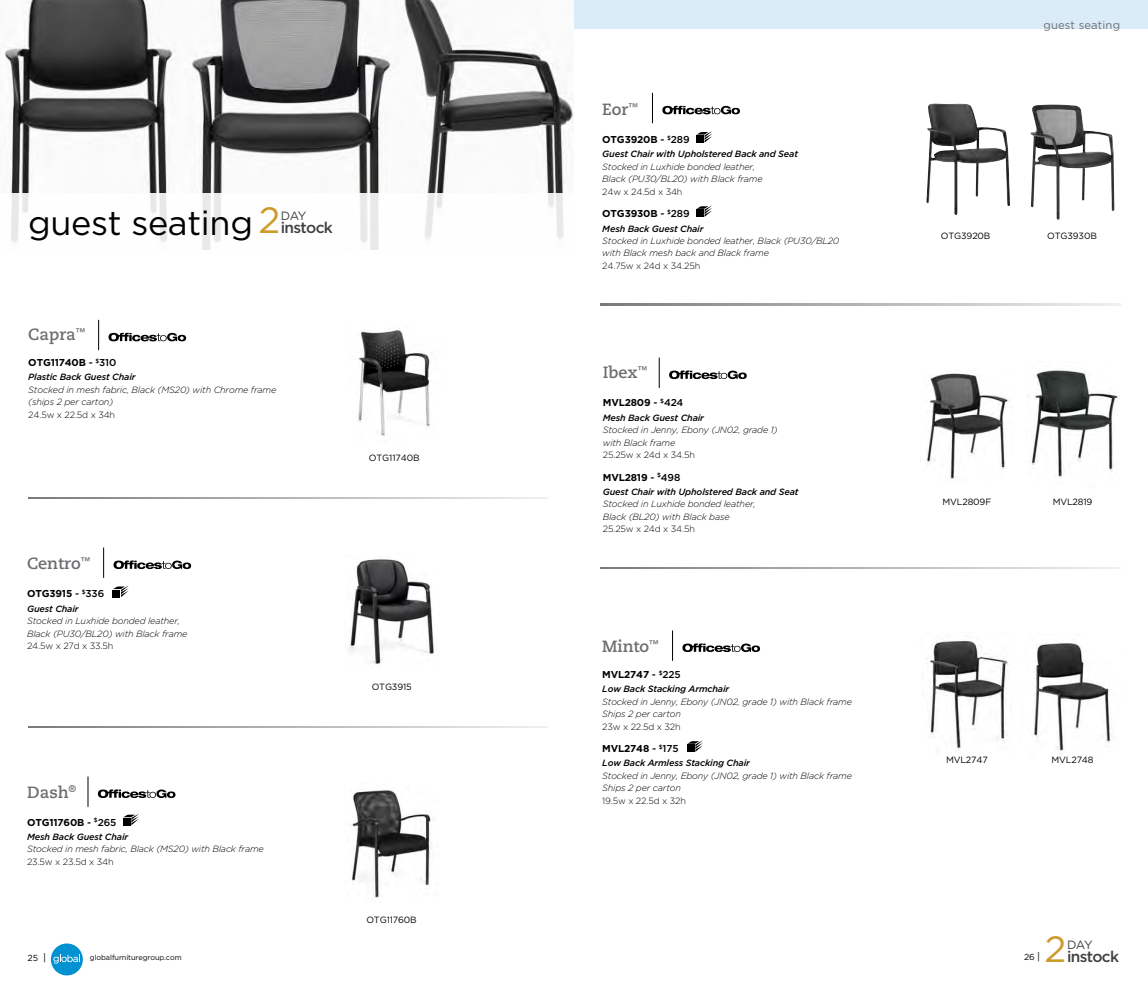
<style>
.page{position:relative;width:1148px;height:990px;background:#fff}
.page>*{position:absolute;margin:0;border:0;box-sizing:border-box;transform-origin:0 0}
.t1{font:36.5px "Gotham";color:#cd9b2b}
.t2{font:34.25px "Gotham";letter-spacing:-.01em;color:#000}
.t3{font:700 16.25px "Caecilia LT Std";color:#6d6e71}
.t4{font:500 15.5px "Gotham";letter-spacing:-.045em;color:#414042}
.t5{font:12px "Gotham";letter-spacing:-.08em;color:#414042}
.t6{font:11.25px "Gotham";letter-spacing:.01em;color:#6d6e71}
.t7{font:700 10px "Gotham";letter-spacing:-.015em;color:#000}
.t8{font:italic 300 9px/12.5px "Gotham";letter-spacing:-.015em;color:#000}
.t9{font:italic 500 9px "Gotham";letter-spacing:-.015em;color:#000}
.t10{font:300 9px "Gotham";letter-spacing:-.015em;color:#000}
.t11{font:9px "Gotham";letter-spacing:-.015em;color:#000}
.t12{font:8.75px "Gotham";color:#000}
.t13{font:7.25px "Gotham";letter-spacing:-.01em;color:#000}
.s1{font-weight:500}
.s2{font-size:10px}
</style>
<div class="page">
<div style="left:51px;top:943px;width:32px;height:32px;background:#0091d1;border-radius:50%"></div>
<svg style="left:53px;top:955px;width:27px;height:9px"></svg>
<div style="left:574px;top:0;width:574px;height:29px;background:#daecf8"></div>
<svg style="left:28px;top:498px;width:520px;height:1px"></svg>
<svg style="left:28px;top:727px;width:520px;height:1px"></svg>
<img style="left:4px;top:0;width:570px;height:193px">
<div style="left:123px;top:818px;width:7px;height:8px;background:#000"></div>
<svg style="left:123px;top:814px;width:16px;height:11px"></svg>
<img style="left:350px;top:790px;width:82px;height:108px">
<svg style="left:98px;top:789px;width:77px;height:9px"></svg>
<hr style="left:88px;top:776px;width:1px;height:31px;background:#000">
<img style="left:349px;top:559px;width:85px;height:105px">
<svg style="left:113px;top:586px;width:16px;height:11px"></svg>
<svg style="left:113px;top:561px;width:78px;height:8px"></svg>
<hr style="left:103px;top:548px;width:1px;height:30px;background:#000">
<img style="left:358px;top:330px;width:74px;height:106px">
<svg style="left:108px;top:333px;width:78px;height:8px"></svg>
<hr style="left:98px;top:320px;width:1px;height:30px;background:#000">
<svg style="left:601px;top:304px;width:519px;height:1px"></svg>
<svg style="left:601px;top:567px;width:519px;height:1px"></svg>
<svg style="left:696px;top:131px;width:16px;height:12px"></svg>
<svg style="left:696px;top:205px;width:16px;height:12px"></svg>
<img style="left:926px;top:104px;width:84px;height:111px">
<svg style="left:662px;top:106px;width:78px;height:8px"></svg>
<hr style="left:652px;top:93px;width:1px;height:30px;background:#000">
<img style="left:1030px;top:104px;width:84px;height:116px">
<img style="left:926px;top:373px;width:84px;height:106px">
<img style="left:1031px;top:370px;width:87px;height:108px">
<svg style="left:669px;top:371px;width:77px;height:8px"></svg>
<hr style="left:659px;top:358px;width:1px;height:30px;background:#000">
<img style="left:925px;top:641px;width:83px;height:109px">
<svg style="left:687px;top:740px;width:16px;height:12px"></svg>
<svg style="left:682px;top:643px;width:78px;height:9px"></svg>
<hr style="left:672px;top:631px;width:1px;height:30px;background:#000">
<img style="left:1034px;top:643px;width:77px;height:111px">
<h2 class="t2" style="left:28px;top:201px;width:226px">guest seating</h2>
<h1 class="t1" style="left:258px;top:196px;width:23px">2</h1>
<h3 class="t5" style="left:281px;top:208px;width:27px">DAY</h3>
<h3 class="t4" style="left:281px;top:217px;width:54px">instock</h3>
<h3 class="t3" style="left:28px;top:325px;width:59px">Capra<sup>™</sup></h3>
<p class="t7" style="left:28px;top:356px;width:89px">OTG11740B <span class="s1">-</span> <sup>$</sup><span class="s1">310</span></p>
<p class="t9" style="left:28px;top:371px;width:109px">Plastic Back Guest Chair</p>
<p class="t8" style="left:28px;top:383px;width:249px">Stocked in mesh fabric, Black (MS20) with Chrome frame (ships 2 per carton)</p>
<p class="t10" style="left:28px;top:409px;width:88px">24.5w x 22.5d x 34h</p>
<p class="t11" style="left:369px;top:452px;width:52px">OTG11740B</p>
<h3 class="t3" style="left:27px;top:554px;width:65px">Centro<sup>™</sup></h3>
<p class="t7" style="left:27px;top:587px;width:79px">OTG3915 <span class="s1">-</span> <sup>$</sup><span class="s1">336</span></p>
<p class="t9" style="left:27px;top:603px;width:53px">Guest Chair</p>
<p class="t8" style="left:27px;top:615px;width:162px">Stocked in Luxhide bonded leather,<br>Black (PU30/BL20) with Black frame</p>
<p class="t10" style="left:27px;top:640px;width:88px">24.5w x 27d x 33.5h</p>
<h3 class="t3" style="left:27px;top:782px;width:51px">Dash<sup>®</sup></h3>
<p class="t7" style="left:27px;top:815px;width:91px">OTG11760B <span class="s1">-</span> <sup>$</sup><span class="s1">265</span></p>
<p class="t9" style="left:27px;top:831px;width:103px">Mesh Back Guest Chair</p>
<p class="t8" style="left:27px;top:843px;width:238px">Stocked in mesh fabric, Black (MS20) with Black frame</p>
<p class="t10" style="left:27px;top:856px;width:88px">23.5w x 23.5d x 34h</p>
<p class="t12" style="left:28px;top:952px;width:20px">25 <span class="s2">|</span></p>
<p class="t13" style="left:90px;top:953px;width:93px">globalfurnituregroup.com</p>
<p class="t11" style="left:372px;top:681px;width:42px">OTG3915</p>
<p class="t11" style="left:366px;top:914px;width:52px">OTG11760B</p>
<h3 class="t3" style="left:602px;top:100px;width:37px">Eor<sup>™</sup></h3>
<p class="t7" style="left:602px;top:133px;width:89px">OTG3920B <span class="s1">-</span> <sup>$</sup><span class="s1">289</span></p>
<p class="t9" style="left:602px;top:148px;width:197px">Guest Chair with Upholstered Back and Seat</p>
<p class="t8" style="left:602px;top:160px;width:162px">Stocked in Luxhide bonded leather,<br>Black (PU30/BL20) with Black frame</p>
<p class="t10" style="left:602px;top:186px;width:82px">24w x 24.5d x 34h</p>
<p class="t7" style="left:602px;top:207px;width:89px">OTG3930B <span class="s1">-</span> <sup>$</sup><span class="s1">289</span></p>
<p class="t9" style="left:602px;top:222px;width:103px">Mesh Back Guest Chair</p>
<p class="t8" style="left:602px;top:234px;width:238px">Stocked in Luxhide bonded leather, Black (PU30/BL20 with Black mesh back and Black frame</p>
<p class="t10" style="left:602px;top:260px;width:99px">24.75w x 24d x 34.25h</p>
<h3 class="t3" style="left:603px;top:363px;width:46px">Ibex<sup>™</sup></h3>
<p class="t7" style="left:603px;top:396px;width:82px">MVL2809 <span class="s1">-</span> <sup>$</sup><span class="s1">424</span></p>
<p class="t9" style="left:603px;top:412px;width:103px">Mesh Back Guest Chair</p>
<p class="t8" style="left:603px;top:424px;width:176px">Stocked in Jenny, Ebony (JN02, grade 1) with Black frame</p>
<p class="t10" style="left:603px;top:449px;width:94px">25.25w x 24d x 34.5h</p>
<p class="t7" style="left:603px;top:471px;width:79px">MVL2819 <span class="s1">-</span> <sup>$</sup><span class="s1">498</span></p>
<p class="t9" style="left:603px;top:486px;width:197px">Guest Chair with Upholstered Back and Seat</p>
<p class="t8" style="left:603px;top:498px;width:154px">Stocked in Luxhide bonded leather,<br>Black (BL20) with Black base</p>
<p class="t10" style="left:603px;top:524px;width:94px">25.25w x 24d x 34.5h</p>
<h3 class="t3" style="left:602px;top:637px;width:58px">Minto<sup>™</sup></h3>
<p class="t7" style="left:602px;top:668px;width:80px">MVL2747 <span class="s1">-</span> <sup>$</sup><span class="s1">225</span></p>
<p class="t9" style="left:602px;top:683px;width:128px">Low Back Stacking Armchair</p>
<p class="t8" style="left:602px;top:695px;width:251px">Stocked in Jenny, Ebony (JN02, grade 1) with Black frame<br>Ships 2 per carton</p>
<p class="t10" style="left:602px;top:721px;width:80px">23w x 22.5d x 32h</p>
<p class="t7" style="left:602px;top:742px;width:78px">MVL2748 <span class="s1">-</span> <sup>$</sup><span class="s1">175</span></p>
<p class="t9" style="left:602px;top:757px;width:149px">Low Back Armless Stacking Chair</p>
<p class="t8" style="left:602px;top:769px;width:251px">Stocked in Jenny, Ebony (JN02, grade 1) with Black frame<br>Ships 2 per carton</p>
<p class="t10" style="left:602px;top:795px;width:85px">19.5w x 22.5d x 32h</p>
<p class="t6" style="left:1043px;top:17px;width:78px">guest seating</p>
<p class="t11" style="left:941px;top:230px;width:51px">OTG3920B</p>
<p class="t11" style="left:1047px;top:230px;width:51px">OTG3930B</p>
<p class="t11" style="left:942px;top:496px;width:50px">MVL2809F</p>
<p class="t11" style="left:1052px;top:496px;width:41px">MVL2819</p>
<p class="t11" style="left:946px;top:754px;width:43px">MVL2747</p>
<p class="t11" style="left:1051px;top:754px;width:44px">MVL2748</p>
<h1 class="t1" style="left:1044px;top:925px;width:23px">2</h1>
<h3 class="t5" style="left:1067px;top:937px;width:27px">DAY</h3>
<h3 class="t4" style="left:1067px;top:946px;width:54px">instock</h3>
<p class="t12" style="left:1024px;top:952px;width:18px">26 <span class="s2">|</span></p>
</div>
